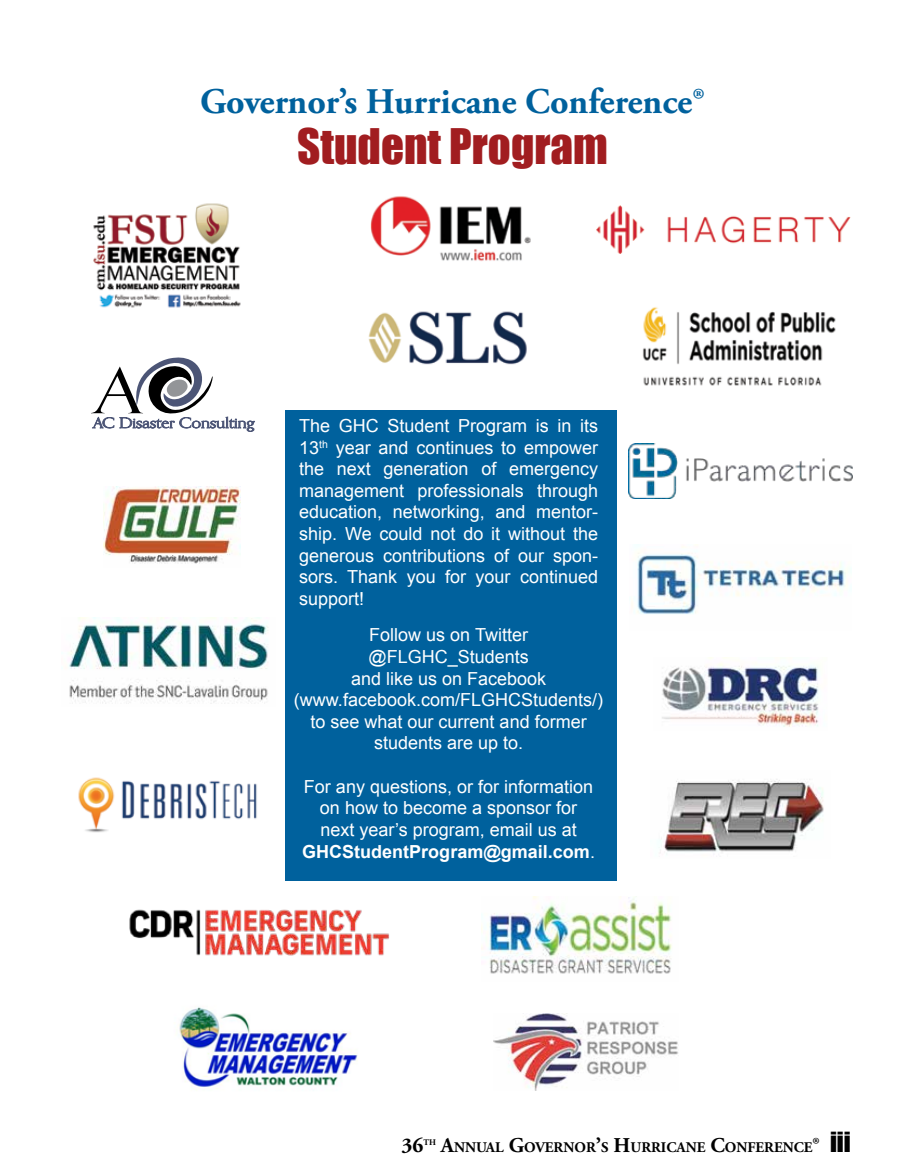
<style>
.page{position:relative;width:905px;height:1175px;background:#fff}
.page>*{position:absolute;margin:0;border:0;box-sizing:border-box;transform-origin:0 0}
.t1{font:45px "Impact";color:#a11d20}
.t2{font:700 36px "Adobe Garamond Pro";color:#00619d}
.t3{font:700 21px "Adobe Garamond Pro";color:#000}
.t4{font:18px/21.6px "Arial";color:#fff;text-align:center}
.t5{font:700 14.7px "Adobe Garamond Pro";color:#000}
.t6{font:700 8.55px "Adobe Garamond Pro";color:#000}
.s1{font-weight:700}
.s2{font-size:21px}
.s3{font-family:"Impact";font-weight:400;font-size:25.5px}
</style>
<div class="page">
<div style="left:285px;top:410px;width:332px;height:470px;background:#00619d"></div>
<svg style="left:91px;top:357px;width:164px;height:75px"></svg>
<img style="left:596px;top:206px;width:254px;height:47px">
<img style="left:103px;top:486px;width:137px;height:78px">
<img style="left:629px;top:443px;width:223px;height:56px">
<img style="left:493px;top:1013px;width:185px;height:77px">
<img style="left:129px;top:909px;width:261px;height:47px">
<img style="left:662px;top:657px;width:157px;height:70px">
<img style="left:78px;top:777px;width:179px;height:56px">
<img style="left:179px;top:1007px;width:179px;height:82px">
<img style="left:481px;top:896px;width:191px;height:78px">
<img style="left:659px;top:779px;width:165px;height:76px">
<img style="left:370px;top:196px;width:161px;height:65px">
<img style="left:368px;top:311px;width:159px;height:54px">
<img style="left:631px;top:546px;width:216px;height:68px">
<img style="left:643px;top:307px;width:193px;height:79px">
<img style="left:69px;top:617px;width:199px;height:87px">
<img style="left:93px;top:203px;width:148px;height:105px">
<h2 class="t2" style="left:200px;top:81px;width:506px">Governor’s Hurricane Conference®</h2>
<h1 class="t1" style="left:297px;top:112px;width:312px">Student Program</h1>
<p class="t4" style="left:299px;top:415px;width:300px;text-align:justify">The GHC Student Program is in its 13<sup>th</sup> year and continues to empower the next generation of emergency management professionals through education, networking, and mentor&shy;ship. We could not do it without the generous contributions of our spon&shy;sors. Thank you for your continued support!</p>
<p class="t4" style="left:294px;top:624px;width:311px">Follow us on Twitter @FLGHC_Students<br>and like us on Facebook (www.facebook.com/FLGHCStudents/) to see what our current and former students are up to.</p>
<p class="t4" style="left:302px;top:775px;width:294px">For any questions, or for information on how to become a sponsor for next year’s program, email us at<br><span class="s1">GHCStudentProgram@gmail.com</span>.</p>
<p class="t3" style="left:401px;top:1133px;width:23px">36</p>
<p class="t6" style="left:423px;top:1137px;width:14px">TH</p>
<p class="t5" style="left:441px;top:1138px;width:411px"><span class="s2">A</span>NNUAL <span class="s2">G</span>OVERNOR<span class="s2">’</span>S <span class="s2">H</span>URRICANE <span class="s2">C</span>ONFERENCE<span class="s2">®</span> <span class="s3">iii</span></p>
</div>
